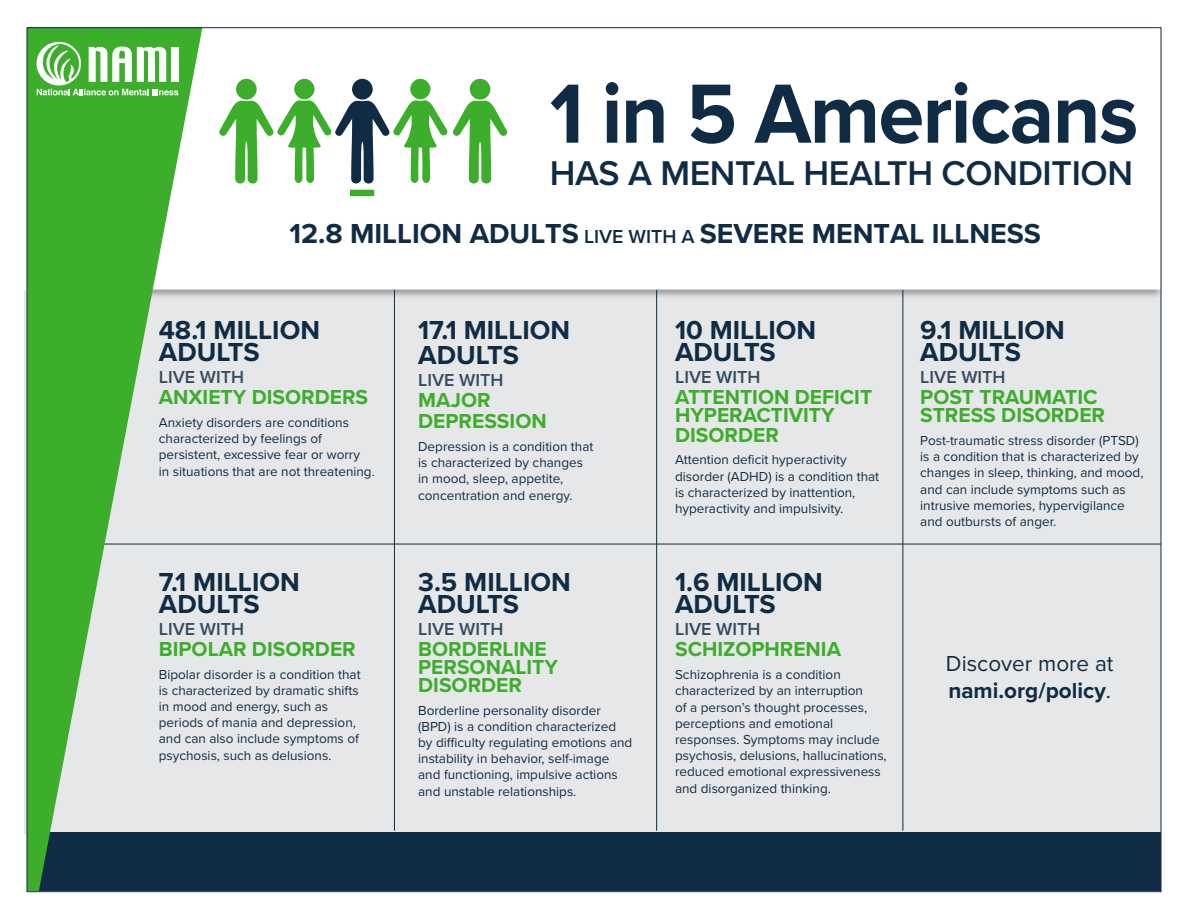
<style>
.page{position:relative;width:1188px;height:918px;background:#fff}
.page>*{position:absolute;margin:0;border:0;box-sizing:border-box;transform-origin:0 0}
.t1{font:700 87px "Proxima Nova";letter-spacing:-.02em;color:#102c44;scale:.95 1}
.t2{font:600 35.55px "Proxima Nova";letter-spacing:-.01em;color:#102c44}
.t3{font:700 28.5px "Proxima Nova";color:#102c44}
.t4{font:700 27px/22.5px "Proxima Nova";color:#102c44}
.t5{font:22.5px/27px "Proxima Nova";color:#102c44}
.t6{font:700 21px/18px "Proxima Nova";color:#3dae2b}
.t7{font:600 19.5px "Proxima Nova";color:#102c44}
.t8{font:600 18px "Proxima Nova";color:#344c60}
.t9{font:13.5px/16.2px "Proxima Nova";color:#102c44}
.s1{font-weight:700}
</style>
<div class="page">
<div style="left:25px;top:290px;width:1136px;height:544px;background:#e6e7e9"></div>
<div style="left:37px;top:25px;width:1127px;height:275px;background:#231f20;opacity:.38"></div>
<svg style="left:202px;top:29px;width:957px;height:260px"></svg>
<div style="left:27px;top:832px;width:1134px;height:59px;background:#102c44"></div>
<hr style="left:100px;top:544px;width:1061px;height:1px;background:#102c44">
<hr style="left:903px;top:290px;width:1px;height:541px;background:#102c44">
<hr style="left:656px;top:290px;width:1px;height:541px;background:#102c44">
<hr style="left:394px;top:290px;width:1px;height:541px;background:#102c44">
<svg style="left:217px;top:79px;width:292px;height:106px"></svg>
<div style="left:350px;top:190px;width:24px;height:6px;background:#3dae2b"></div>
<svg style="left:29px;top:29px;width:173px;height:861px;fill:#3dae2d"></svg>
<div style="left:172px;top:47px;width:7px;height:35px;background:#fff"></div>
<svg style="left:35px;top:41px;width:143px;height:54px"></svg>
<p class="t1" style="left:550px;top:49px;width:621px">in1 5 Americans</p>
<p class="t2" style="left:550px;top:147px;width:585px">HAS A MENTAL HEALTH CONDITION</p>
<p class="t3" style="left:700px;top:212px;width:343px">SEVERE MENTAL ILLNESS</p>
<p class="t3" style="left:289px;top:212px;width:291px">12.8 MILLION ADULTS</p>
<p class="t7" style="left:584px;top:222px;width:112px">LIVE WITH A</p>
<p class="t4" style="left:159px;top:318px;width:163px">48.1 MILLION<br>ADULTS</p>
<p class="t8" style="left:159px;top:364px;width:87px">LIVE WITH</p>
<p class="t6" style="left:159px;top:388px;width:211px">ANXIETY DISORDERS</p>
<p class="t9" style="left:159px;top:414px;width:217px">Anxiety disorders are conditions characterized by feelings of persistent, excessive fear or worry<br>in situations that are not threatening.</p>
<p class="t4" style="left:159px;top:570px;width:142px">7.1 MILLION<br>ADULTS</p>
<p class="t8" style="left:159px;top:615px;width:87px">LIVE WITH</p>
<p class="t6" style="left:159px;top:639px;width:198px">BIPOLAR DISORDER</p>
<p class="t9" style="left:159px;top:666px;width:203px">Bipolar disorder is a condition that is characterized by dramatic shifts in mood and energy, such as periods of mania and depression, and can also include symptoms of psychosis, such as delusions.</p>
<p class="t4" style="left:418px;top:317px;width:153px;line-height:25.5px">17.1 MILLION<br>ADULTS</p>
<p class="t8" style="left:418px;top:367px;width:87px">LIVE WITH</p>
<p class="t6" style="left:418px;top:389px;width:130px;line-height:21px">MAJOR<br>DEPRESSION</p>
<p class="t9" style="left:418px;top:438px;width:177px">Depression is a condition that is characterized by changes in mood, sleep, appetite, concentration and energy.</p>
<p class="t4" style="left:418px;top:570px;width:154px">3.5 MILLION<br>ADULTS</p>
<p class="t8" style="left:418px;top:615px;width:87px">LIVE WITH</p>
<p class="t6" style="left:418px;top:639px;width:141px">BORDERLINE<br>PERSONALITY<br>DISORDER</p>
<p class="t9" style="left:418px;top:702px;width:216px">Borderline personality disorder (BPD) is a condition characterized by difficulty regulating emotions and instability in behavior, self-image and functioning, impulsive actions and unstable relationships.</p>
<p class="t4" style="left:675px;top:318px;width:143px">10 MILLION<br>ADULTS</p>
<p class="t8" style="left:675px;top:364px;width:87px">LIVE WITH</p>
<p class="t6" style="left:675px;top:387px;width:199px;line-height:18.8px">ATTENTION DEFICIT<br>HYPERACTIVITY<br>DISORDER</p>
<p class="t9" style="left:675px;top:451px;width:206px">Attention deficit hyperactivity disorder (ADHD) is a condition that is characterized by inattention, hyperactivity and impulsivity.</p>
<p class="t4" style="left:675px;top:570px;width:149px">1.6 MILLION<br>ADULTS</p>
<p class="t8" style="left:675px;top:615px;width:87px">LIVE WITH</p>
<p class="t6" style="left:675px;top:640px;width:167px">SCHIZOPHRENIA</p>
<p class="t9" style="left:675px;top:666px;width:213px">Schizophrenia is a condition characterized by an interruption<br>of a person s’ thought processes, perceptions and emotional responses. Symptoms may include psychosis, delusions, hallucinations, reduced emotional expressiveness and disorganized thinking.</p>
<p class="t4" style="left:920px;top:318px;width:146px">9.1 MILLION<br>ADULTS</p>
<p class="t8" style="left:920px;top:364px;width:87px">LIVE WITH</p>
<p class="t6" style="left:920px;top:388px;width:186px">POST TRAUMATIC<br>STRESS DISORDER</p>
<p class="t9" style="left:920px;top:432px;width:225px">Post-traumatic stress disorder (PTSD( is a condition that is characterized by changes in sleep, thinking, and mood, and can include symptoms such as intrusive memories, hypervigilance and outbursts of anger.</p>
<p class="t5" style="left:946px;top:649px;width:169px">Discover more at <span class="s1">nami.org/policy</span>.</p>
</div>
